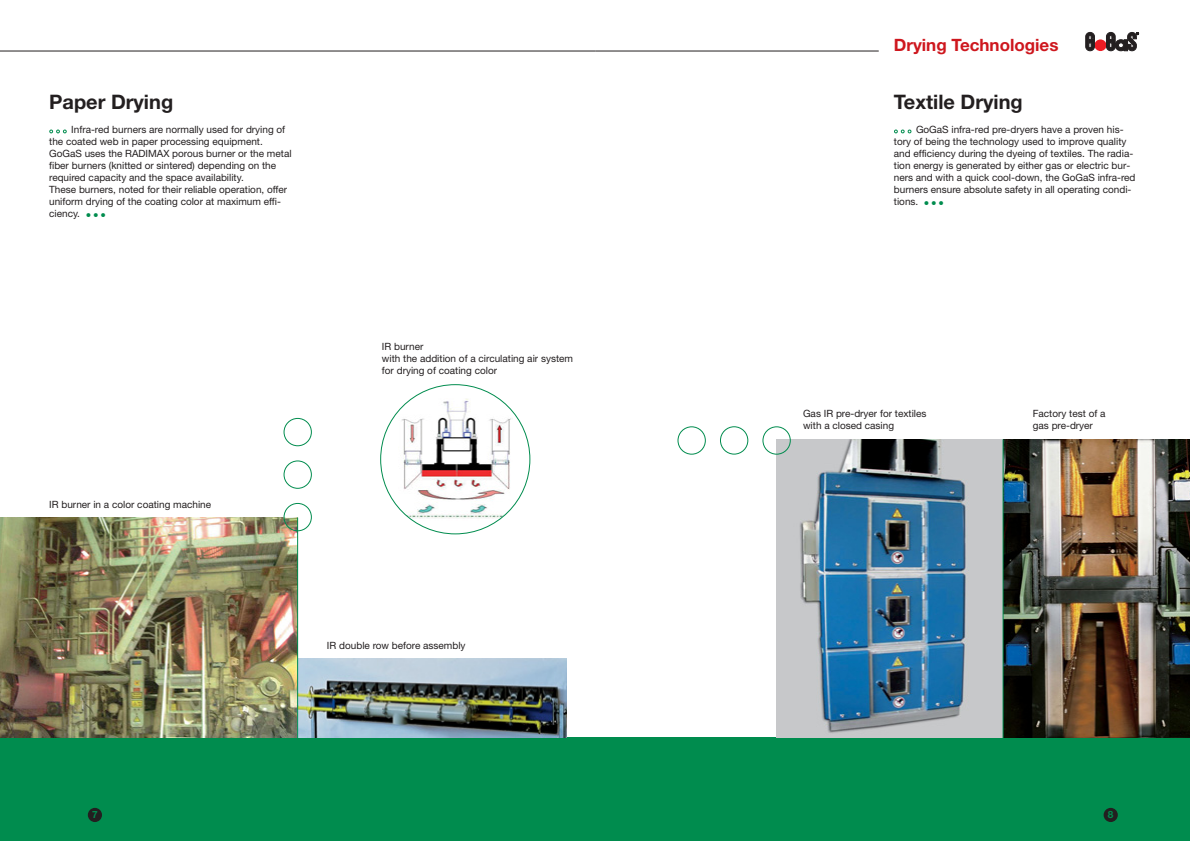
<style>
.page{position:relative;width:1190px;height:841px;background:#fff}
.page>*{position:absolute;margin:0;border:0;box-sizing:border-box;transform-origin:0 0}
.t1{font:700 20px "Helvetica Neue";color:#231f20}
.t2{font:700 17px "Helvetica Neue";color:#ce171e}
.t3{font:10px/12px "Helvetica Neue";color:#231f20}
.t4{font:700 10px "Helvetica Neue";color:#008c4e}
.s1{font-size:11px;color:#008c4e}
</style>
<div class="page">
<hr style="left:595px;top:51px;width:284px;height:1px;background:#231f20">
<div style="left:595px;top:737px;width:595px;height:104px;background:#008c4e"></div>
<div style="left:1094px;top:39px;width:13px;height:12px;background:#ed1c24;border-radius:50%"></div>
<svg style="left:1086px;top:32px;width:9px;height:19px"></svg>
<svg style="left:1106px;top:32px;width:33px;height:19px"></svg>
<div style="left:1104px;top:808px;width:14px;height:14px;background:#231f20;border-radius:50%"></div>
<hr style="left:0;top:51px;width:595px;height:1px;background:#231f20">
<div style="left:0;top:737px;width:595px;height:104px;background:#008c4e"></div>
<div style="left:88px;top:808px;width:14px;height:14px;background:#231f20;border-radius:50%"></div>
<img style="left:0;top:518px;width:297px;height:219px">
<img style="left:298px;top:659px;width:269px;height:78px">
<svg style="left:380px;top:384px;width:150px;height:150px"></svg>
<img style="left:777px;top:439px;width:413px;height:298px">
<svg style="left:284px;top:418px;width:28px;height:28px"></svg>
<svg style="left:284px;top:460px;width:28px;height:29px"></svg>
<svg style="left:284px;top:503px;width:28px;height:28px"></svg>
<svg style="left:762px;top:426px;width:29px;height:29px"></svg>
<svg style="left:720px;top:426px;width:28px;height:29px"></svg>
<svg style="left:678px;top:426px;width:28px;height:29px"></svg>
<hr style="left:1003px;top:439px;width:1px;height:402px;background:#008c4e">
<hr style="left:297px;top:518px;width:1px;height:323px;background:#008c4e">
<h1 class="t1" style="left:49px;top:89px;width:126px">Paper Drying</h1>
<p class="t3" style="left:49px;top:123px;width:244px"><sub>•</sub> <sub>•</sub> <sub>•</sub> Infra-red burners are normally used for drying of the coated web in paper processing equipment.<br>GoGaS uses the RADIMAX porous burner or the metal fiber burners (knitted or sintered) depending on the required capacity and the space availability.<br>These burners, noted for their reliable operation, offer uniform drying of the coating color at maximum effi&shy;ciency. <span class="s1">• • •</span></p>
<p class="t3" style="left:49px;top:498px;width:164px">IR burner in a color coating machine</p>
<p class="t3" style="left:382px;top:341px;width:193px">IR burner<br>with the addition of a circulating air system for drying of coating color</p>
<p class="t3" style="left:327px;top:639px;width:140px">IR double row before assembly</p>
<h2 class="t2" style="left:894px;top:35px;width:166px">Drying Technologies</h2>
<h1 class="t1" style="left:894px;top:89px;width:130px">Textile Drying</h1>
<p class="t3" style="left:894px;top:123px;width:243px"><sub>•</sub> <sub>•</sub> <sub>•</sub> GoGaS infra-red pre-dryers have a proven his&shy;tory of being the technology used to improve quality and efficiency during the dyeing of textiles. The radia&shy;tion energy is generated by either gas or electric bur&shy;ners and with a quick cool-down, the GoGaS infra-red burners ensure absolute safety in all operating condi&shy;tions. <span class="s1">• • •</span></p>
<p class="t3" style="left:803px;top:407px;width:125px">Gas IR pre-dryer for textiles with a closed casing</p>
<p class="t3" style="left:1033px;top:407px;width:74px">Factory test of a gas pre-dryer</p>
<p class="t4" style="left:92px;top:809px;width:7px">7</p>
<p class="t4" style="left:1108px;top:809px;width:7px">8</p>
</div>
